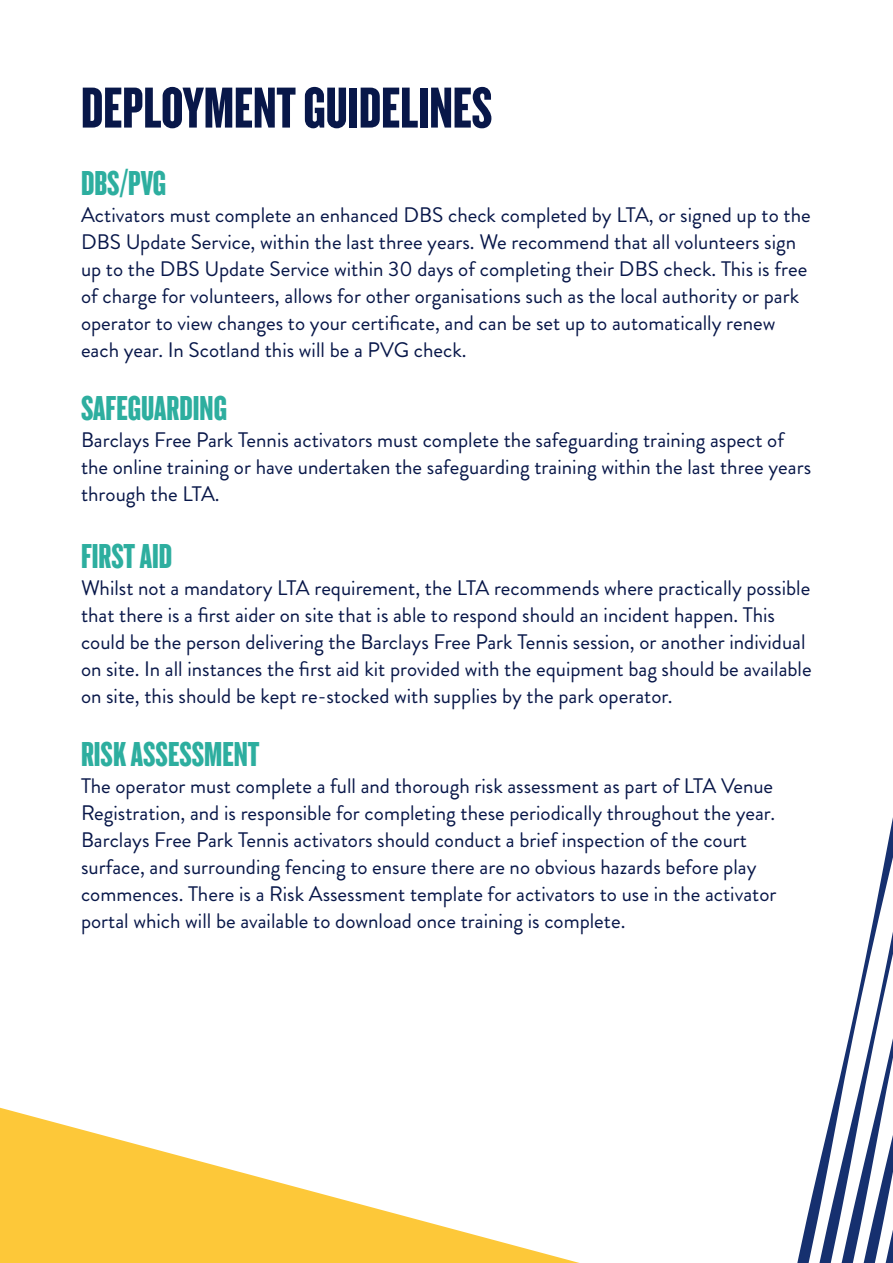
<style>
.page{position:relative;width:893px;height:1263px;background:#fff}
.page>*{position:absolute;margin:0;border:0;box-sizing:border-box;transform-origin:0 0}
.t1{font:60px "LTA Knockout 68 Full Featherwt";color:#081749}
.t2{font:36px "LTA Knockout 68 Full Featherwt";color:#2dae9f}
.t3{font:21px/27px "Brandon Grotesque";color:#081749}
</style>
<div class="page">
<svg style="left:797px;top:1205px;width:13px;height:58px"></svg>
<svg style="left:810px;top:1115px;width:21px;height:148px"></svg>
<svg style="left:831px;top:1018px;width:22px;height:245px"></svg>
<svg style="left:853px;top:817px;width:40px;height:446px"></svg>
<svg style="left:0;top:1108px;width:580px;height:155px"></svg>
<h1 class="t1" style="left:81px;top:71px;width:413px">DEPLOYMENT GUIDELINES</h1>
<h2 class="t2" style="left:81px;top:161px;width:87px">DBS/PVG</h2>
<p class="t3" style="left:81px;top:201px;width:731px">Activators must complete an enhanced DBS check completed by LTA, or signed up to the DBS Update Service, within the last three years. We recommend that all volunteers sign up to the DBS Update Service within 30 days of completing their DBS check. This is free of charge for volunteers, allows for other organisations such as the local authority or park operator to view changes to your certificate, and can be set up to automatically renew each year. In Scotland this will be a PVG check.</p>
<h2 class="t2" style="left:81px;top:386px;width:147px">SAFEGUARDING</h2>
<p class="t3" style="left:81px;top:426px;width:732px">Barclays Free Park Tennis activators must complete the safeguarding training aspect of the online training or have undertaken the safeguarding training within the last three years through the LTA.</p>
<h2 class="t2" style="left:81px;top:534px;width:93px">FIRST AID</h2>
<p class="t3" style="left:81px;top:574px;width:732px">Whilst not a mandatory LTA requirement, the LTA recommends where practically possible that there is a first aider on site that is able to respond should an incident happen. This could be the person delivering the Barclays Free Park Tennis session, or another individual on site. In all instances the first aid kit provided with the equipment bag should be available on site, this should be kept re-stocked with supplies by the park operator.</p>
<h2 class="t2" style="left:81px;top:732px;width:180px">RISK ASSESSMENT</h2>
<p class="t3" style="left:81px;top:772px;width:697px">The operator must complete a full and thorough risk assessment as part of LTA Venue Registration, and is responsible for completing these periodically throughout the year.<br>Barclays Free Park Tennis activators should conduct a brief inspection of the court surface, and surrounding fencing to ensure there are no obvious hazards before play commences. There is a Risk Assessment template for activators to use in the activator portal which will be available to download once training is complete.</p>
</div>
